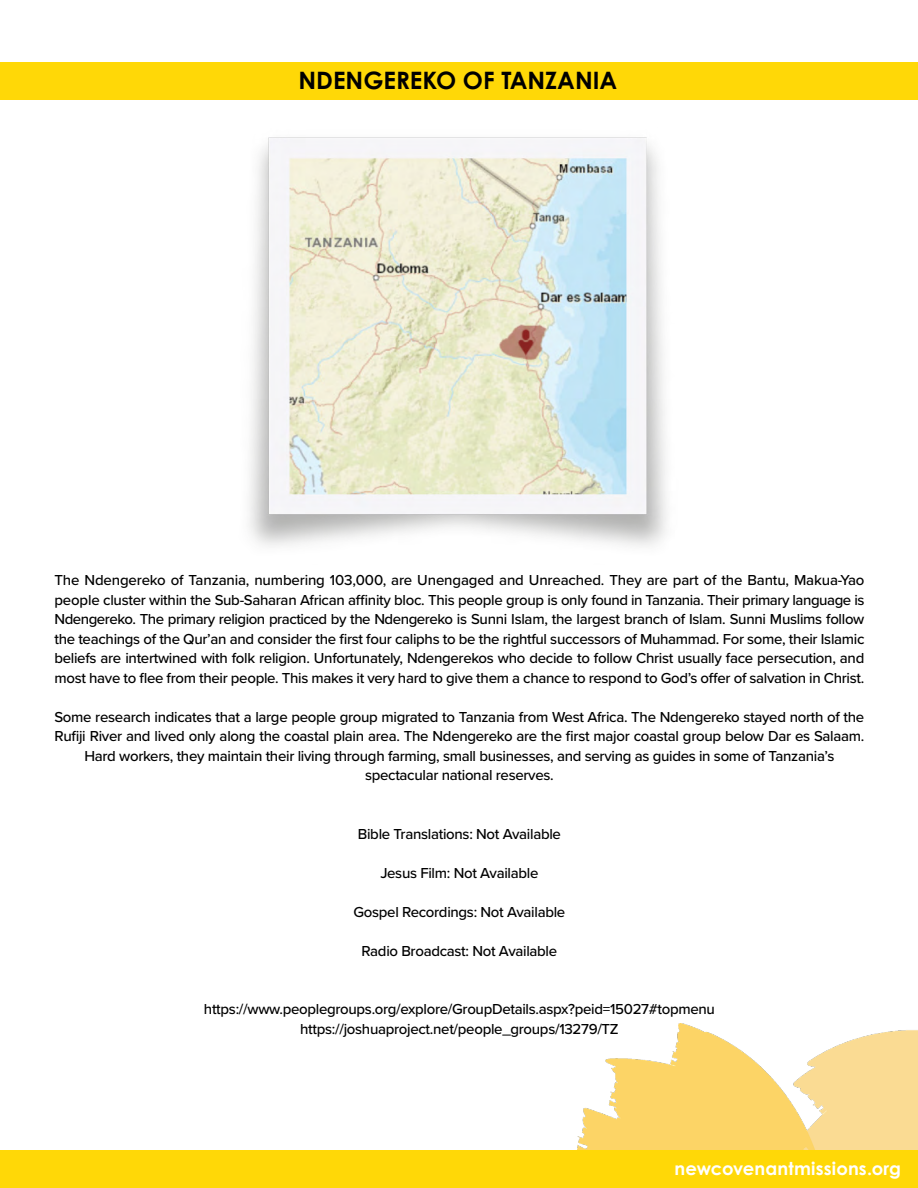
<style>
.page{position:relative;width:918px;height:1188px;background:#fff}
.page>*{position:absolute;margin:0;border:0;box-sizing:border-box;transform-origin:0 0}
.t1{font:700 24px "Century Gothic Pro";color:#000}
.t2{font:700 18px "Century Gothic Pro";letter-spacing:.005em;color:#fff}
.t3{font:500 15px/19.5px "Proxima Nova";letter-spacing:-.02em;color:#000;text-align:center}
</style>
<div class="page">
<img style="left:577px;top:1024px;width:341px;height:127px">
<div style="left:0;top:1151px;width:918px;height:37px;background:#ffd807"></div>
<div style="left:0;top:62px;width:918px;height:37px;background:#ffd807"></div>
<img style="left:249px;top:137px;width:418px;height:409px">
<h1 class="t1" style="left:299px;top:66px;width:320px">NDENGEREKO OF TANZANIA</h1>
<p class="t3" style="left:54px;top:570px;width:812px;text-align:justify">The Ndengereko of Tanzania, numbering 103,000, are Unengaged and Unreached. They are part of the Bantu, Makua-Yao people cluster within the Sub-Saharan African affinity bloc. This people group is only found in Tanzania. Their primary language is Ndengereko. The primary religion practiced by the Ndengereko is Sunni Islam, the largest branch of Islam. Sunni Muslims follow the teachings of the Qur’an and consider the first four caliphs to be the rightful successors of Muhammad. For some, their Islamic beliefs are intertwined with folk religion. Unfortunately, Ndengerekos who decide to follow Christ usually face persecution, and most have to flee from their people. This makes it very hard to give them a chance to respond to God’s offer of salvation in Christ.</p>
<p class="t3" style="left:54px;top:706px;width:812px">Some research indicates that a large people group migrated to Tanzania from West Africa. The Ndengereko stayed north of the Rufiji River and lived only along the coastal plain area. The Ndengereko are the first major coastal group below Dar es Salaam.<br>Hard workers, they maintain their living through farming, small businesses, and serving as guides in some of Tanzania’s spectacular national reserves.</p>
<p class="t3" style="left:358px;top:823px;width:205px">Bible Translations: Not Available</p>
<p class="t3" style="left:380px;top:862px;width:160px">Jesus Film: Not Available</p>
<p class="t3" style="left:354px;top:901px;width:213px">Gospel Recordings: Not Available</p>
<p class="t3" style="left:362px;top:940px;width:197px">Radio Broadcast: Not Available</p>
<p class="t3" style="left:204px;top:999px;width:513px">https://www.peoplegroups.org/explore/GroupDetails.aspx?peid=15027#topmenu https://joshuaproject.net/people_groups/13279/TZ</p>
<p class="t2" style="left:675px;top:1158px;width:228px">newcovenantmissions.org</p>
</div>
